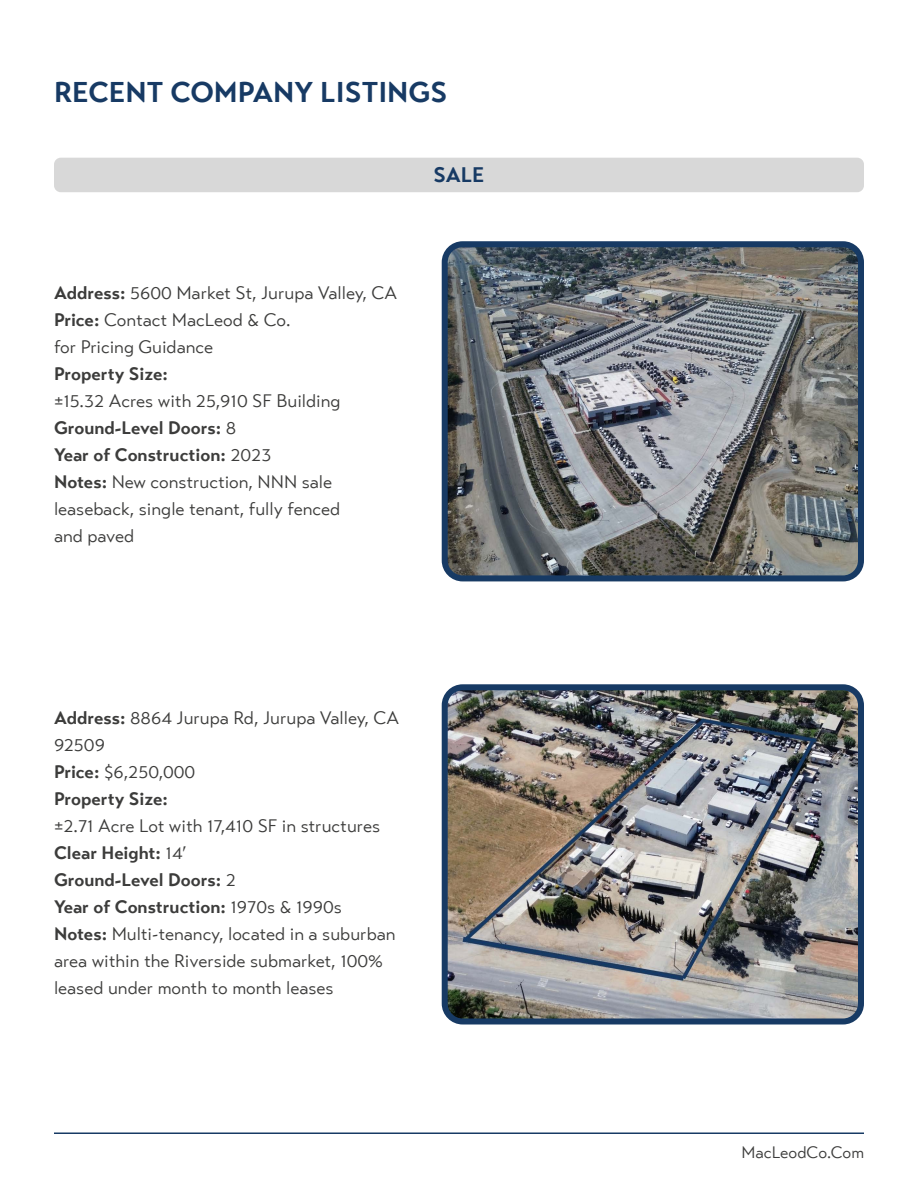
<style>
.page{position:relative;width:918px;height:1188px;background:#fff}
.page>*{position:absolute;margin:0;border:0;box-sizing:border-box;transform-origin:0 0}
.t1{font:700 28.5px "Transat Text";color:#173a64}
.t2{font:700 21px "Transat Text";color:#173a64}
.t3{font:18px/27px "Transat Text Standard";color:#3c3c3b}
.t4{font:700 18px/27px "Transat Text";color:#3c3c3b}
.t5{font:16.5px "Transat Text Standard";color:#3c3c3b}
.s1{font-family:"Transat Text";font-weight:700}
.s2{font-family:"Transat Text Standard";font-weight:400}
</style>
<div class="page">
<hr style="left:54px;top:1132px;width:810px;height:2px;background:#173a64">
<img style="left:449px;top:248px;width:408px;height:326px">
<div style="left:442px;top:241px;width:422px;height:340px;border:6px solid #173a64;border-radius:18px"></div>
<img style="left:449px;top:691px;width:408px;height:327px">
<div style="left:442px;top:684px;width:422px;height:341px;border:6px solid #173a64;border-radius:18px"></div>
<div style="left:54px;top:158px;width:810px;height:34px;background:#d8d8d8;border-radius:7px"></div>
<h1 class="t1" style="left:54px;top:74px;width:395px">RECENT COMPANY LISTINGS</h1>
<p class="t2" style="left:434px;top:162px;width:52px">SALE</p>
<p class="t3" style="left:54px;top:279px;width:345px"><span class="s1">Address:</span> 5600 Market St, Jurupa Valley, CA<br><span class="s1">Price:</span> Contact MacLeod &amp; Co.<br>for Pricing Guidance</p>
<p class="t4" style="left:54px;top:360px;width:115px">Property Size:</p>
<p class="t3" style="left:54px;top:387px;width:288px">±15.32 Acres with 25,910 SF Building</p>
<p class="t4" style="left:54px;top:414px;width:219px">Ground-Level Doors: <span class="s2">8<br></span>Year of Construction: <span class="s2">2023</span></p>
<p class="t3" style="left:54px;top:468px;width:288px"><span class="s1">Notes:</span> New construction, NNN sale leaseback, single tenant, fully fenced and paved</p>
<p class="t3" style="left:54px;top:705px;width:347px"><span class="s1">Address:</span> 8864 Jurupa Rd, Jurupa Valley, CA<br>92509<br><span class="s1">Price:</span> $6,250,000</p>
<p class="t4" style="left:54px;top:786px;width:115px">Property Size:</p>
<p class="t3" style="left:54px;top:813px;width:328px">±2.71 Acre Lot with 17,410 SF in structures</p>
<p class="t4" style="left:54px;top:840px;width:289px">Clear Height: <span class="s2">14’<br></span>Ground-Level Doors: <span class="s2">2<br></span>Year of Construction: <span class="s2">1970s &amp; 1990s</span></p>
<p class="t3" style="left:54px;top:921px;width:343px"><span class="s1">Notes:</span> Multi-tenancy, located in a suburban area within the Riverside submarket, 100% leased under month to month leases</p>
<p class="t5" style="left:741px;top:1143px;width:124px">MacLeodCo.Com</p>
</div>
